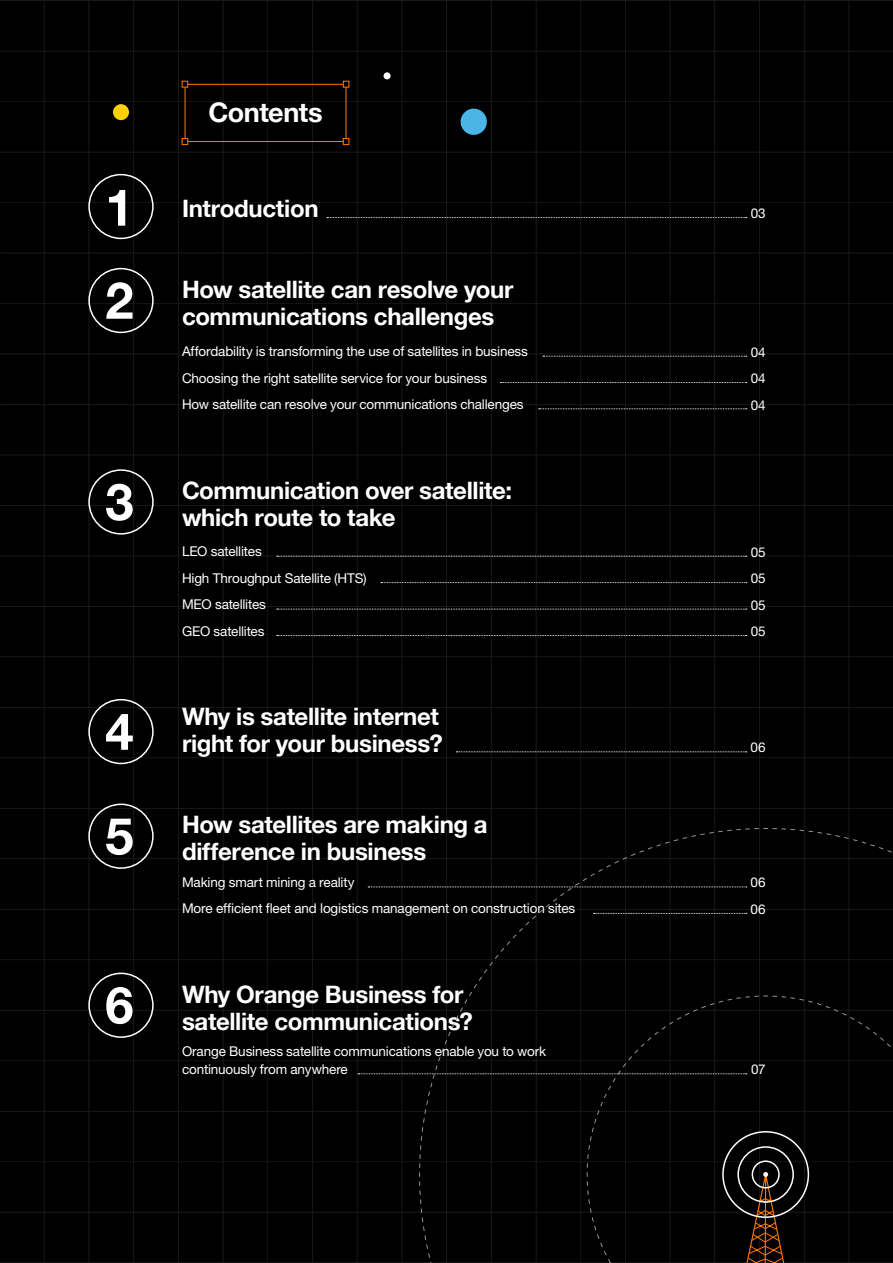
<style>
.page{position:relative;width:893px;height:1263px;background:#000}
.page>*{position:absolute;margin:0;border:0;box-sizing:border-box;transform-origin:0 0}
.t1{font:700 51px/93px "Helvetica 75";color:#fff}
.t2{font:700 27px "Helvetica 75";letter-spacing:-.02em;color:#fff}
.t3{font:700 24px/27px "Helvetica 75";letter-spacing:-.015em;color:#fff}
.t4{font:13.5px/26.5px "Helvetica Neue";letter-spacing:-.01em;color:#fff}
</style>
<div class="page">
<svg style="left:543px;top:356px;width:204px;height:1px"></svg>
<svg style="left:327px;top:217px;width:420px;height:1px"></svg>
<svg style="left:500px;top:382px;width:247px;height:1px"></svg>
<svg style="left:539px;top:408px;width:208px;height:1px"></svg>
<svg style="left:277px;top:556px;width:470px;height:1px"></svg>
<svg style="left:277px;top:635px;width:470px;height:1px"></svg>
<svg style="left:381px;top:582px;width:366px;height:1px"></svg>
<svg style="left:456px;top:751px;width:291px;height:1px"></svg>
<svg style="left:277px;top:609px;width:470px;height:1px"></svg>
<div style="left:185px;top:84px;width:161px;height:58px;border:1px solid #ff7900"></div>
<svg style="left:182px;top:138px;width:6px;height:7px"></svg>
<svg style="left:343px;top:138px;width:6px;height:7px"></svg>
<svg style="left:343px;top:81px;width:6px;height:6px"></svg>
<svg style="left:182px;top:81px;width:6px;height:6px"></svg>
<div style="left:88px;top:174px;width:66px;height:65px;border:2px solid #fff;border-radius:50%"></div>
<div style="left:88px;top:268px;width:66px;height:65px;border:2px solid #fff;border-radius:50%"></div>
<div style="left:88px;top:469px;width:66px;height:66px;border:2px solid #fff;border-radius:50%"></div>
<div style="left:88px;top:699px;width:66px;height:65px;border:2px solid #fff;border-radius:50%"></div>
<div style="left:88px;top:803px;width:66px;height:66px;border:2px solid #fff;border-radius:50%"></div>
<div style="left:88px;top:972px;width:66px;height:66px;border:2px solid #fff;border-radius:50%"></div>
<div style="left:461px;top:109px;width:26px;height:26px;background:#4ab5e6;border-radius:50%"></div>
<div style="left:113px;top:104px;width:16px;height:16px;background:#ffd105;border-radius:50%"></div>
<div style="left:384px;top:72px;width:7px;height:7px;background:#fff;border-radius:50%"></div>
<div style="left:358px;top:828px;width:61px;height:435px;background:#000"></div>
<svg style="left:419px;top:828px;width:474px;height:435px;background:#030303"></svg>
<h1 class="t1" style="left:105px;top:160px;width:30px">1<br>2</h1>
<h1 class="t1" style="left:105px;top:454px;width:30px">3</h1>
<h1 class="t1" style="left:105px;top:678px;width:30px;line-height:104.6px">4<br>5</h1>
<h1 class="t1" style="left:105px;top:957px;width:30px">6</h1>
<h2 class="t2" style="left:208px;top:95px;width:116px">Contents</h2>
<h3 class="t3" style="left:182px;top:195px;width:138px">Introduction</h3>
<h3 class="t3" style="left:182px;top:276px;width:333px">How satellite can resolve your communications challenges</h3>
<p class="t4" style="left:182px;top:338px;width:347px">Affordability is transforming the use of satellites in business<br>Choosing the right satellite service for your business<br>How satellite can resolve your communications challenges</p>
<h3 class="t3" style="left:182px;top:476px;width:332px">Communication over satellite: which route to take</h3>
<p class="t4" style="left:182px;top:538px;width:186px">LEO satellites<br>High Throughput Satellite (HTS)<br>MEO satellites<br>GEO satellites</p>
<h3 class="t3" style="left:182px;top:703px;width:262px">Why is satellite internet right for your business?</h3>
<h3 class="t3" style="left:182px;top:811px;width:307px">How satellites are making a difference in business</h3>
<p class="t4" style="left:182px;top:869px;width:395px">Making smart mining a reality<br>More efficient fleet and logistics management on construction sites</p>
<h3 class="t3" style="left:182px;top:980px;width:292px">Why Orange Business for satellite communications?</h3>
<p class="t4" style="left:182px;top:1042px;width:366px;line-height:18px">Orange Business satellite communications enable you to work continuously from anywhere</p>
<p class="t4" style="left:751px;top:200px;width:16px">03</p>
<p class="t4" style="left:751px;top:338px;width:16px;text-align:justify">04<br>04<br>04</p>
<p class="t4" style="left:751px;top:538px;width:16px;text-align:justify">05<br>05<br>05<br>05</p>
<p class="t4" style="left:751px;top:734px;width:17px">06</p>
<p class="t4" style="left:751px;top:869px;width:17px">06<br>06</p>
<p class="t4" style="left:751px;top:1056px;width:16px">07</p>
</div>
